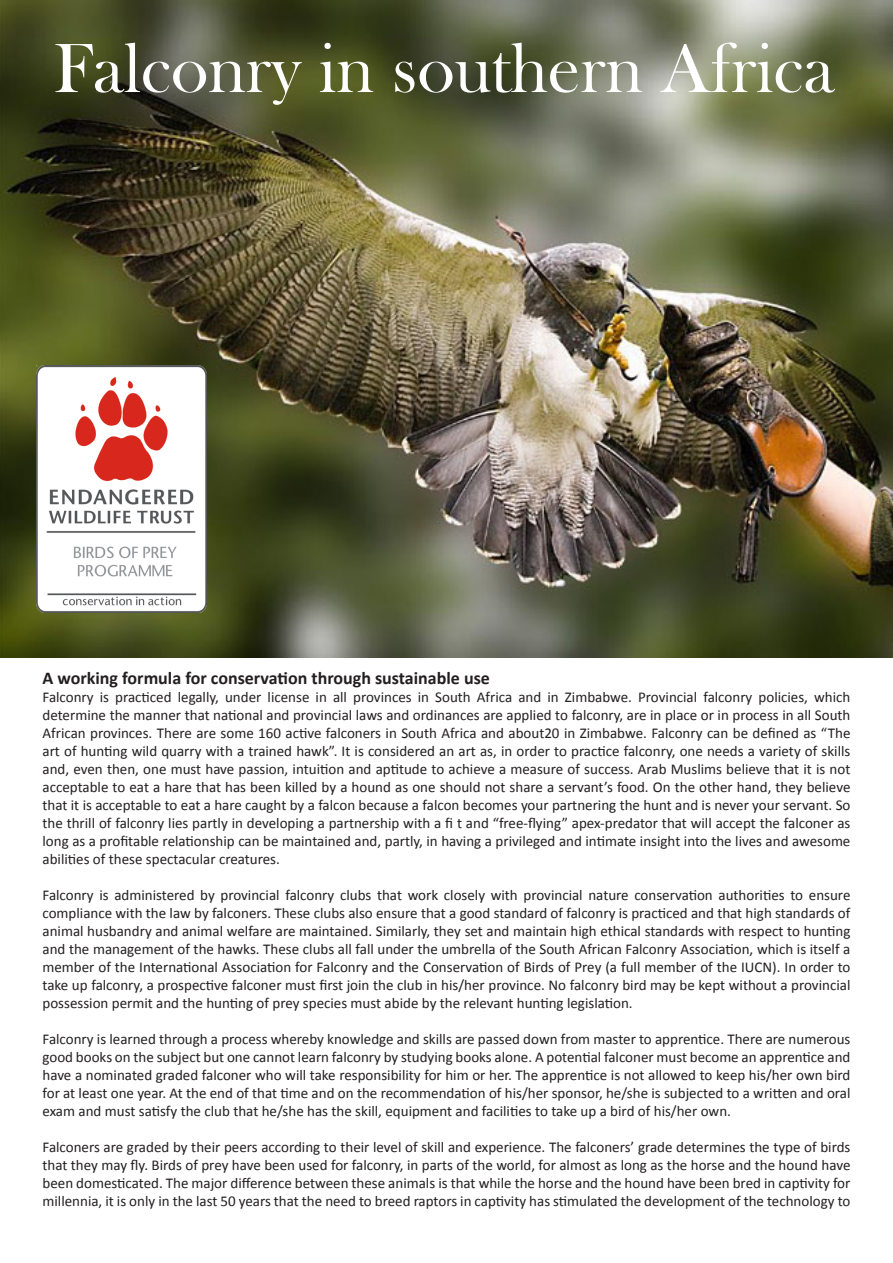
<style>
.page{position:relative;width:893px;height:1263px;background:#fff}
.page>*{position:absolute;margin:0;border:0;box-sizing:border-box;transform-origin:0 0}
.t1{font:72px "Bask Old Face";color:#fff}
.t2{font:700 18px "Calibri";color:#231f20}
.t3{font:15px/18px "Calibri";color:#231f20;text-align:justify}
</style>
<div class="page">
<img style="left:0;top:0;width:893px;height:657px">
<img style="left:37px;top:366px;width:169px;height:246px">
<p class="t1" style="left:54px;top:29px;width:782px">Falconry in southern Africa</p>
<p class="t2" style="left:43px;top:667px;width:449px">A working formula for conservation through sustainable use</p>
<p class="t3" style="left:43px;top:688px;width:809px">Falconry is practiced legally, under license in all provinces in South Africa and in Zimbabwe. Provincial falconry policies, which</p>
<p class="t3" style="left:43px;top:706px;width:809px">determine the manner that national and provincial laws and ordinances are applied to falconry, are in place or in process in all South African provinces. There are some 160 active falconers in South Africa and about20 in Zimbabwe. Falconry can be defined as “The art of hunting wild quarry with a trained hawk”. It is considered an art as, in order to practice falconry, one needs a variety of skills and, even then, one must have passion, intuition and aptitude to achieve a measure of success. Arab Muslims believe that it is not</p>
<p class="t3" style="left:43px;top:778px;width:809px">acceptable to eat a hare that has been killed by a hound as one should not share a servant’s food. On the other hand, they believe that it is acceptable to eat a hare caught by a falcon because a falcon becomes your partnering the hunt and is never your servant. So the thrill of falconry lies partly in developing a partnership with a fi t and “free-flying” apex-predator that will accept the falconer as long as a profitable relationship can be maintained and, partly, in having a privileged and intimate insight into the lives and awesome abilities of these spectacular creatures.</p>
<p class="t3" style="left:43px;top:886px;width:809px">Falconry is administered by provincial falconry clubs that work closely with provincial nature conservation authorities to ensure</p>
<p class="t3" style="left:43px;top:904px;width:809px">compliance with the law by falconers. These clubs also ensure that a good standard of falconry is practiced and that high standards of animal husbandry and animal welfare are maintained. Similarly, they set and maintain high ethical standards with respect to hunting and the management of the hawks. These clubs all fall under the umbrella of the South African Falconry Association, which is itself a member of the International Association for Falconry and the Conservation of Birds of Prey (a full member of the IUCN). In order to take up falconry, a prospective falconer must first join the club in his/her province. No falconry bird may be kept without a provincial possession permit and the hunting of prey species must abide by the relevant hunting legislation.</p>
<p class="t3" style="left:43px;top:1030px;width:809px">Falconry is learned through a process whereby knowledge and skills are passed down from master to apprentice. There are numerous good books on the subject but one cannot learn falconry by studying books alone. A potential falconer must become an apprentice and have a nominated graded falconer who will take responsibility for him or her. The apprentice is not allowed to keep his/her own bird for at least one year. At the end of that time and on the recommendation of his/her sponsor, he/she is subjected to a written and oral exam and must satisfy the club that he/she has the skill, equipment and facilities to take up a bird of his/her own.</p>
<p class="t3" style="left:43px;top:1138px;width:809px">Falconers are graded by their peers according to their level of skill and experience. The falconers’ grade determines the type of birds that they may fly. Birds of prey have been used for falconry, in parts of the world, for almost as long as the horse and the hound have been domesticated. The major difference between these animals is that while the horse and the hound have been bred in captivity for millennia, it is only in the last 50 years that the need to breed raptors in captivity has stimulated the development of the technology to</p>
</div>
